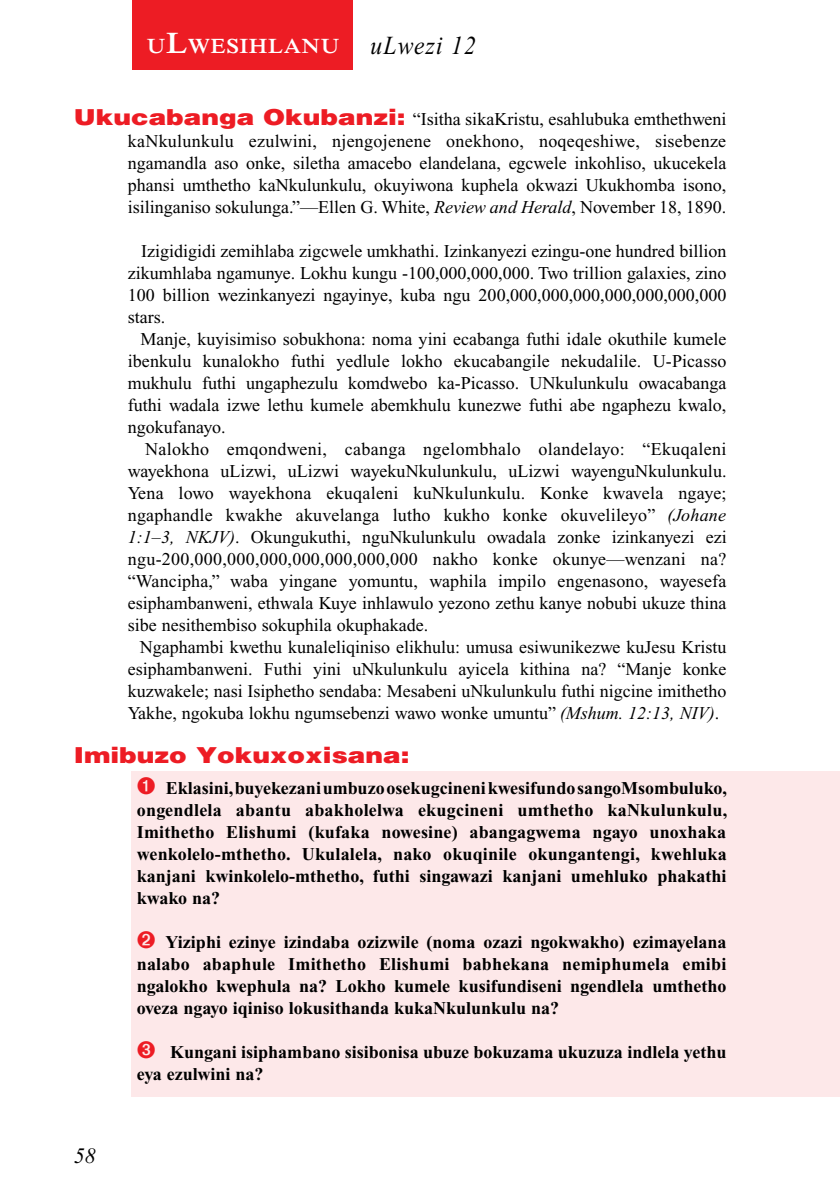
<style>
.page{position:relative;width:840px;height:1191px;background:#fff}
.page>*{position:absolute;margin:0;border:0;box-sizing:border-box;transform-origin:0 0}
.t1{font:italic 26px "Times New Roman PS Std";letter-spacing:.05em;color:#000;scale:.9 1}
.t2{font:900 22px "Helvetica LT Std";color:#ed1c24;scale:1.2 1}
.t3{font:italic 22px "Times New Roman PS Std";color:#000}
.t4{font:600 21px "Times NRMT Std";letter-spacing:.03em;color:#fff}
.t5{font:18px/22px "Times New Roman PS Std";color:#000;text-align:justify}
.t6{font:700 18px/22px "Times New Roman PS Std";color:#000;text-align:justify}
.s1{font-size:30px}
.s2{font-family:"Helvetica LT Std";font-weight:900;font-size:22px;color:#ed1c24}
.s3{font-style:italic}
.s4{color:#ed1c24}
</style>
<div class="page">
<div style="left:133px;top:0;width:220px;height:69px;background:#ed1c24"></div>
<div style="left:132px;top:770px;width:707px;height:326px;background:#fde8e9"></div>
<p class="t4" style="left:147px;top:34px;width:194px">U<span class="s1">L</span>WESIHLANU</p>
<h1 class="t1" style="left:370px;top:32px;width:118px">uLwezi 12</h1>
<p class="t5" style="left:128px;top:108px;width:600px;text-indent:-54px"><span class="s2">Ukucabanga Okubanzi:</span> “Isitha sikaKristu, esahlubuka emthethweni kaNkulunkulu ezulwini, njengojenene onekhono, noqeqeshiwe, sisebenze ngamandla aso onke, siletha amacebo elandelana, egcwele inkohliso, ukucekela phansi umthetho kaNkulunkulu, okuyiwona kuphela okwazi Ukukhomba isono, isilinganiso sokulunga.”—Ellen G. White, <span class="s3">Review and Herald</span>, November 18, 1890.</p>
<p class="t5" style="left:128px;top:240px;width:599px;text-indent:13px">Izigidigidi zemihlaba zigcwele umkhathi. Izinkanyezi ezingu-one hundred billion zikumhlaba ngamunye. Lokhu kungu -100,000,000,000. Two trillion galaxies, zino 100 billion wezinkanyezi ngayinye, kuba ngu 200,000,000,000,000,000,000,000 stars.</p>
<p class="t5" style="left:128px;top:328px;width:600px;text-indent:13px">Manje, kuyisimiso sobukhona: noma yini ecabanga futhi idale okuthile kumele ibenkulu kunalokho futhi yedlule lokho ekucabangile nekudalile. U-Picasso mukhulu futhi ungaphezulu komdwebo ka-Picasso. UNkulunkulu owacabanga futhi wadala izwe lethu kumele abemkhulu kunezwe futhi abe ngaphezu kwalo, ngokufanayo.</p>
<p class="t5" style="left:128px;top:438px;width:600px;text-indent:17px">Nalokho emqondweni, cabanga ngelombhalo olandelayo: “Ekuqaleni wayekhona uLizwi, uLizwi wayekuNkulunkulu, uLizwi wayenguNkulunkulu.<br>Yena lowo wayekhona ekuqaleni kuNkulunkulu. Konke kwavela ngaye; ngaphandle kwakhe akuvelanga lutho kukho konke okuvelileyo” <span class="s3">(Johane 1:1–3, NKJV)</span>. Okungukuthi, nguNkulunkulu owadala zonke izinkanyezi ezi ngu-200,000,000,000,000,000,000,000 nakho konke okunye—wenzani na? “Wancipha,” waba yingane yomuntu, waphila impilo engenasono, wayesefa esiphambanweni, ethwala Kuye inhlawulo yezono zethu kanye nobubi ukuze thina sibe nesithembiso sokuphila okuphakade.</p>
<p class="t5" style="left:128px;top:636px;width:599px;text-indent:12px">Ngaphambi kwethu kunaleliqiniso elikhulu: umusa esiwunikezwe kuJesu Kristu esiphambanweni. Futhi yini uNkulunkulu ayicela kithina na? “Manje konke kuzwakele; nasi Isiphetho sendaba: Mesabeni uNkulunkulu futhi nigcine imithetho Yakhe, ngokuba lokhu ngumsebenzi wawo wonke umuntu” <span class="s3">(Mshum. 12:13, NIV)</span>.</p>
<p class="t2" style="left:74px;top:741px;width:281px">Imibuzo Yokuxoxisana:</p>
<p class="t6" style="left:137px;top:777px;width:591px"><span class="s4">➊</span> Eklasini, buyekezani umbuzo osekugcineni kwesifundo sangoMsombuluko, ongendlela abantu abakholelwa ekugcineni umthetho kaNkulunkulu, Imithetho Elishumi (kufaka nowesine) abangagwema ngayo unoxhaka wenkolelo-mthetho. Ukulalela, nako okuqinile okungantengi, kwehluka kanjani kwinkolelo-mthetho, futhi singawazi kanjani umehluko phakathi kwako na?</p>
<p class="t6" style="left:137px;top:931px;width:591px"><span class="s4">➋</span> Yiziphi ezinye izindaba ozizwile (noma ozazi ngokwakho) ezimayelana nalabo abaphule Imithetho Elishumi babhekana nemiphumela emibi ngalokho kwephula na? Lokho kumele kusifundiseni ngendlela umthetho oveza ngayo iqiniso lokusithanda kukaNkulunkulu na?</p>
<p class="t6" style="left:137px;top:1041px;width:590px"><span class="s4">➌</span> Kungani isiphambano sisibonisa ubuze bokuzama ukuzuza indlela yethu eya ezulwini na?</p>
<p class="t3" style="left:74px;top:1144px;width:23px">58</p>
</div>
